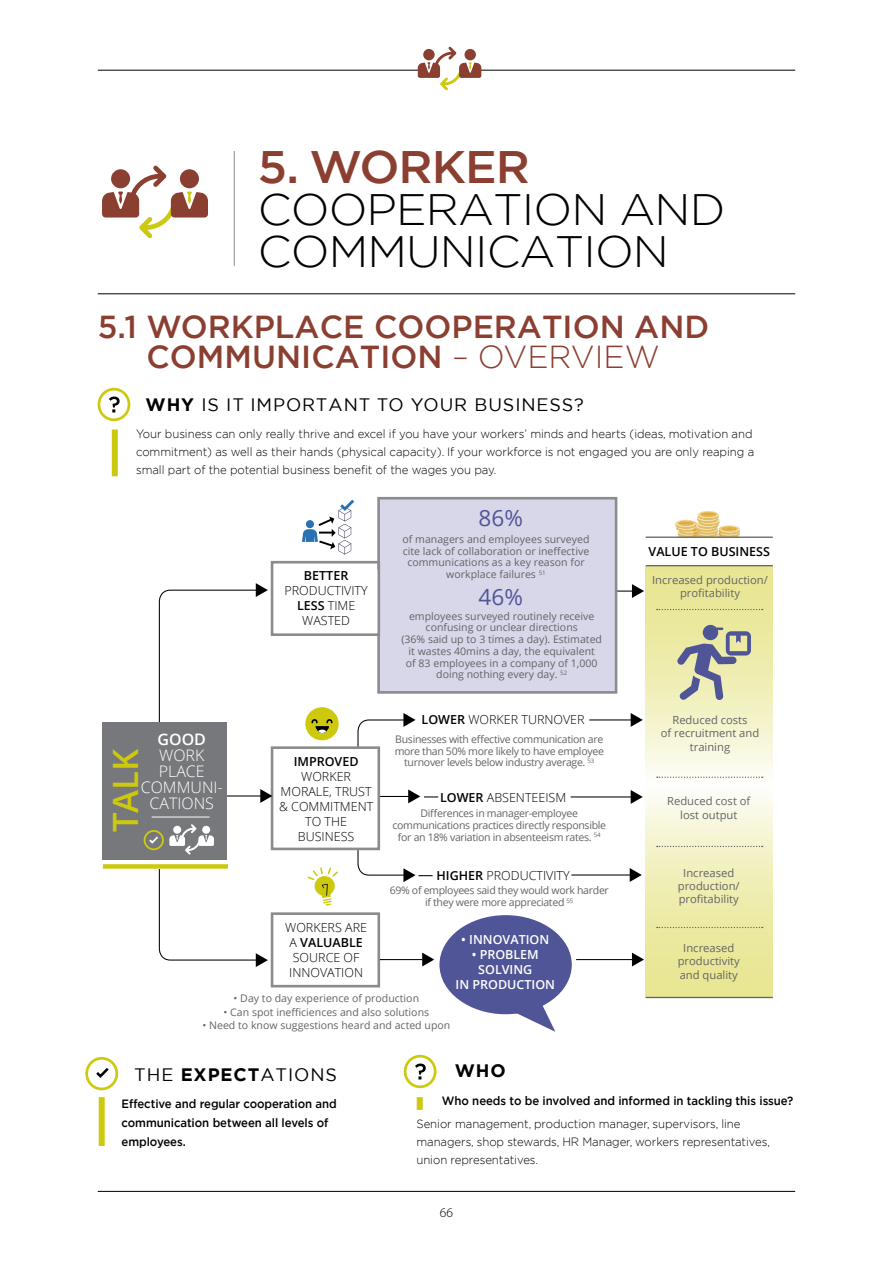
<style>
.page{position:relative;width:893px;height:1263px;background:#fff}
.page>*{position:absolute;margin:0;border:0;box-sizing:border-box;transform-origin:0 0}
.t1{font:500 45.45px "Gotham";color:#8a3f31;scale:1.04 1}
.t2{font:300 43.95px/42px "Gotham";letter-spacing:-.02em;color:#000;scale:1.04 1}
.t3{font:600 34.95px "Open Sans";color:#cdc90f}
.t4{font:500 31.8px "Gotham";color:#8a3f31}
.t5{font:22.35px "Open Sans";color:#4f5596}
.t6{font:18px "Gotham";letter-spacing:.05em;color:#000}
.t7{font:700 18px "Gotham";letter-spacing:.05em;color:#000}
.t8{font:300 15.9px "Open Sans";color:#fff}
.t9{font:600 15.9px "Open Sans";color:#fff}
.t10{font:300 13.5px "Myriad Pro";color:#000}
.t11{font:300 12.45px "Open Sans";color:#000}
.t12{font:600 12.45px/15px "Open Sans";color:#000}
.t13{font:600 12.45px/15px "Open Sans";color:#fff;text-align:center}
.t14{font:300 12px/18px "Gotham";letter-spacing:-.005em;color:#000;scale:.95 1}
.t15{font:500 12px/18.8px "Gotham";letter-spacing:-.005em;color:#000;scale:.95 1}
.t16{font:11.1px/13.2px "Open Sans";color:#636466;text-align:center}
.t17{font:10.5px/11.9px "Open Sans";color:#636466;text-align:center}
.t18{font:10.5px/11.9px "Open Sans";letter-spacing:-.03em;color:#636466;text-align:center}
.s1{font-weight:300}
.s2{font-weight:700}
.s3{font-weight:600}
.s4{font-weight:400}
</style>
<div class="page">
<hr style="left:98px;top:1191px;width:697px;height:1px;background:#000">
<hr style="left:98px;top:70px;width:326px;height:1px;background:#000">
<hr style="left:473px;top:70px;width:322px;height:1px;background:#000">
<svg style="left:418px;top:47px;width:63px;height:43px"></svg>
<hr style="left:98px;top:294px;width:697px;height:1px;background:#000">
<hr style="left:234px;top:151px;width:1px;height:115px;background:#8a8c8e">
<div style="left:98px;top:388px;width:32px;height:33px;border:3px solid #cdc90f;border-radius:50%"></div>
<svg style="left:109px;top:396px;width:11px;height:16px"></svg>
<svg style="left:102px;top:165px;width:106px;height:73px"></svg>
<div style="left:112px;top:429px;width:6px;height:47px;background:#cdc90f"></div>
<div style="left:85px;top:1057px;width:33px;height:33px;border:3px solid #cdc90f;border-radius:50%"></div>
<svg style="left:96px;top:1068px;width:13px;height:10px"></svg>
<div style="left:404px;top:1055px;width:32px;height:33px;border:3px solid #cdc90f;border-radius:50%"></div>
<svg style="left:415px;top:1063px;width:11px;height:16px"></svg>
<div style="left:99px;top:1097px;width:6px;height:49px;background:#cdc90f"></div>
<div style="left:417px;top:1097px;width:6px;height:13px;background:#cdc90f"></div>
<div style="left:439px;top:915px;width:133px;height:99px;background:#4f5596;border-radius:50%"></div>
<svg style="left:514px;top:998px;width:41px;height:34px"></svg>
<hr style="left:595px;top:590px;width:47px;height:2px;background:#000">
<div style="left:376px;top:496px;width:243px;height:198px;background:#d7d7e9"></div>
<div style="left:271px;top:561px;width:109px;height:75px;border:3px solid #8a8c8e"></div>
<div style="left:271px;top:746px;width:109px;height:104px;background:#fff;border:3px solid #8a8c8e"></div>
<div style="left:271px;top:912px;width:109px;height:75px;border:3px solid #8a8c8e"></div>
<svg style="left:307px;top:867px;width:31px;height:39px"></svg>
<div style="left:305px;top:707px;width:34px;height:33px;background:#cdc90f;border-radius:50%"></div>
<svg style="left:311px;top:719px;width:22px;height:14px"></svg>
<div style="left:645px;top:566px;width:128px;height:220px;background:linear-gradient(to bottom,#e5e384,#fbfbee)"></div>
<div style="left:645px;top:784px;width:128px;height:214px;background:linear-gradient(to bottom,#fcfbf0,#e4e284)"></div>
<svg style="left:675px;top:511px;width:65px;height:25px"></svg>
<hr style="left:646px;top:536px;width:127px;height:2px;background:#636466">
<hr style="left:646px;top:565px;width:127px;height:1px;background:#636466">
<svg style="left:657px;top:776px;width:106px;height:2px"></svg>
<svg style="left:657px;top:846px;width:106px;height:1px"></svg>
<svg style="left:657px;top:927px;width:106px;height:1px"></svg>
<svg style="left:657px;top:609px;width:106px;height:1px"></svg>
<hr style="left:646px;top:997px;width:127px;height:1px;background:#636466">
<svg style="left:677px;top:625px;width:74px;height:75px;background:#b9baa5"></svg>
<svg style="left:158px;top:583px;width:110px;height:139px"></svg>
<hr style="left:200px;top:795px;width:70px;height:1px;background:#000">
<svg style="left:260px;top:789px;width:12px;height:14px"></svg>
<div style="left:102px;top:722px;width:125px;height:138px;background:#77787b"></div>
<svg style="left:144px;top:816px;width:124px;height:151px"></svg>
<hr style="left:380px;top:959px;width:42px;height:1px;background:#000">
<hr style="left:576px;top:959px;width:66px;height:1px;background:#000">
<hr style="left:589px;top:719px;width:51px;height:1px;background:#000">
<hr style="left:571px;top:796px;width:69px;height:1px;background:#000">
<svg style="left:357px;top:713px;width:81px;height:169px"></svg>
<hr style="left:571px;top:874px;width:68px;height:1px;background:#000">
<svg style="left:422px;top:952px;width:12px;height:14px"></svg>
<svg style="left:632px;top:952px;width:12px;height:14px"></svg>
<svg style="left:632px;top:584px;width:12px;height:14px"></svg>
<svg style="left:631px;top:713px;width:12px;height:14px"></svg>
<svg style="left:631px;top:790px;width:12px;height:14px"></svg>
<svg style="left:630px;top:868px;width:12px;height:14px"></svg>
<svg style="left:302px;top:500px;width:52px;height:54px"></svg>
<div style="left:103px;top:864px;width:125px;height:5px;background:#cdc90f"></div>
<h1 class="t1" style="left:258px;top:137px;width:249px">5. Worker</h1>
<h2 class="t2" style="left:258px;top:187px;width:451px">cooperation and communication</h2>
<h3 class="t4" style="left:98px;top:306px;width:325px">5.1 Workplace coop</h3>
<h3 class="t4" style="left:473px;top:306px;width:233px">eration And</h3>
<h3 class="t4" style="left:147px;top:336px;width:51px">comm</h3>
<h3 class="t4" style="left:252px;top:336px;width:401px">unication <span class="s1">– overview</span></h3>
<h3 class="t6" style="left:146px;top:393px;width:440px"><span class="s2">WHY</span> IS IT I MPORTANT TO YOUR BUSI NESS?</h3>
<p class="t14" style="left:136px;top:425px;width:652px">Your business can only really thrive and excel if you have your workers’ minds and hearts (ideas, motivation and commitment) as well as their hands (physical capacity). If your workforce is not engaged you are only reaping a small part of the potential business benefit of the wages you pay.</p>
<h3 class="t9" style="left:157px;top:728px;width:13px">GOOD</h3>
<h3 class="t8" style="left:159px;top:744px;width:13px">WOR</h3>
<h3 class="t8" style="left:195px;top:744px;width:11px">K</h3>
<h3 class="t8" style="left:159px;top:760px;width:10px">PLACE</h3>
<h3 class="t8" style="left:141px;top:776px;width:12px">COMMUNI</h3>
<h3 class="t8" style="left:218px;top:776px;width:7px">-</h3>
<h3 class="t8" style="left:150px;top:792px;width:10px">CATIONS</h3>
<h3 class="t3" style="left:101px;top:832px;width:85px;rotate:-90deg">TALK</h3>
<p class="t12" style="left:304px;top:568px;width:38px">BETTER</p>
<p class="t11" style="left:284px;top:582px;width:8px">PRODUCTIVITY</p>
<p class="t12" style="left:297px;top:598px;width:8px">LESS</p>
<p class="t11" style="left:328px;top:597px;width:8px">TIME</p>
<p class="t11" style="left:302px;top:612px;width:9px">WASTED</p>
<p class="t12" style="left:294px;top:753px;width:9px">IMPROVED</p>
<p class="t11" style="left:301px;top:768px;width:10px">WORKER</p>
<p class="t11" style="left:281px;top:783px;width:9px">MORALE</p>
<p class="t11" style="left:329px;top:783px;width:15px">, TRUST</p>
<p class="t11" style="left:279px;top:798px;width:22px">&amp; COMMITMENT</p>
<p class="t11" style="left:305px;top:813px;width:28px">TO THE</p>
<p class="t11" style="left:298px;top:828px;width:8px">BUSIN</p>
<p class="t11" style="left:334px;top:828px;width:15px">ESS</p>
<p class="t11" style="left:285px;top:918px;width:9px">WORKERS</p>
<p class="t11" style="left:345px;top:918px;width:9px">ARE</p>
<p class="t12" style="left:289px;top:934px;width:20px"><span class="s1">A</span> VALUABLE<br><span class="s1">SOURCE</span></p>
<p class="t11" style="left:344px;top:949px;width:9px">OF</p>
<p class="t11" style="left:289px;top:964px;width:9px">INNOVATION</p>
<h3 class="t5" style="left:479px;top:502px;width:46px">86%</h3>
<p class="t17" style="left:403px;top:533px;width:188px">of managers and employees surveyed cite lack of collaboration or ineffective communications as a key reason for workplace failures <sup>51</sup></p>
<p class="t17" style="left:401px;top:609px;width:202px">employees surveyed routinely receive confusing or unclear directions<br>(36% said up to 3 times a day). Estimated it wastes 40mins a day, the equivalent<br>of 83 employees in a company of 1,000 doing nothing every day. <sup>52</sup></p>
<h3 class="t5" style="left:479px;top:581px;width:46px">46%</h3>
<p class="t11" style="left:422px;top:711px;width:56px"><span class="s3">LOWER</span> WORKER</p>
<p class="t11" style="left:521px;top:711px;width:65px">TURNOVER</p>
<p class="t18" style="left:395px;top:733px;width:211px">Businesses with effective communication are more than 50% more likely to have employee turnover levels below industry average. <sup>53</sup></p>
<p class="t11" style="left:440px;top:789px;width:55px"><span class="s3">LOWER</span> ABSENTEEISM</p>
<p class="t18" style="left:392px;top:807px;width:215px">Differences in manager-employee communications practices directly responsible for an 18% variation in absenteeism rates. <sup>54</sup></p>
<p class="t11" style="left:436px;top:867px;width:58px"><span class="s3">HIGHER</span> PRODUCTIVITY</p>
<p class="t18" style="left:390px;top:884px;width:221px">69% of employees said they would work harder if they were more appreciated <sup>55</sup></p>
<p class="t13" style="left:461px;top:932px;width:89px">• I NNOVATION</p>
<p class="t13" style="left:455px;top:947px;width:101px">• PROBLEM<br>SOLVING<br>IN PRODUCTION</p>
<p class="t17" style="left:234px;top:992px;width:187px">• Day to day experience of production</p>
<p class="t17" style="left:224px;top:1006px;width:207px">• Can spot inefficiences and also solutions</p>
<p class="t17" style="left:202px;top:1019px;width:249px">• Need to know suggestions heard and acted upon</p>
<p class="t12" style="left:648px;top:543px;width:9px">VALUE</p>
<p class="t12" style="left:691px;top:543px;width:81px">TO BUSINESS</p>
<p class="t16" style="left:652px;top:573px;width:117px">Increased production/ profitability</p>
<p class="t16" style="left:661px;top:713px;width:100px">Reduced costs<br>of recruitment and training</p>
<p class="t16" style="left:667px;top:794px;width:85px">Reduced cost of lost output</p>
<p class="t16" style="left:678px;top:866px;width:63px">Increased production/ profitability</p>
<p class="t16" style="left:678px;top:941px;width:64px">Increased productivity and quality</p>
<h3 class="t7" style="left:134px;top:1063px;width:87px"><span class="s4">THE</span> EXPECT</h3>
<h3 class="t6" style="left:260px;top:1063px;width:13px">ATIO</h3>
<h3 class="t6" style="left:310px;top:1063px;width:28px">NS</h3>
<p class="t15" style="left:122px;top:1094px;width:228px">Effective and regular cooperation and communication between all levels of employees.</p>
<h3 class="t7" style="left:455px;top:1059px;width:52px">WHO</h3>
<p class="t15" style="left:442px;top:1091px;width:371px">Who needs to be involved and informed in tackling this issue?</p>
<p class="t14" style="left:416px;top:1114px;width:374px">Senior management, production manager, supervisors, line managers, shop stewards, HR Manager, workers representatives, union representatives.</p>
<p class="t10" style="left:440px;top:1205px;width:15px">66</p>
</div>
